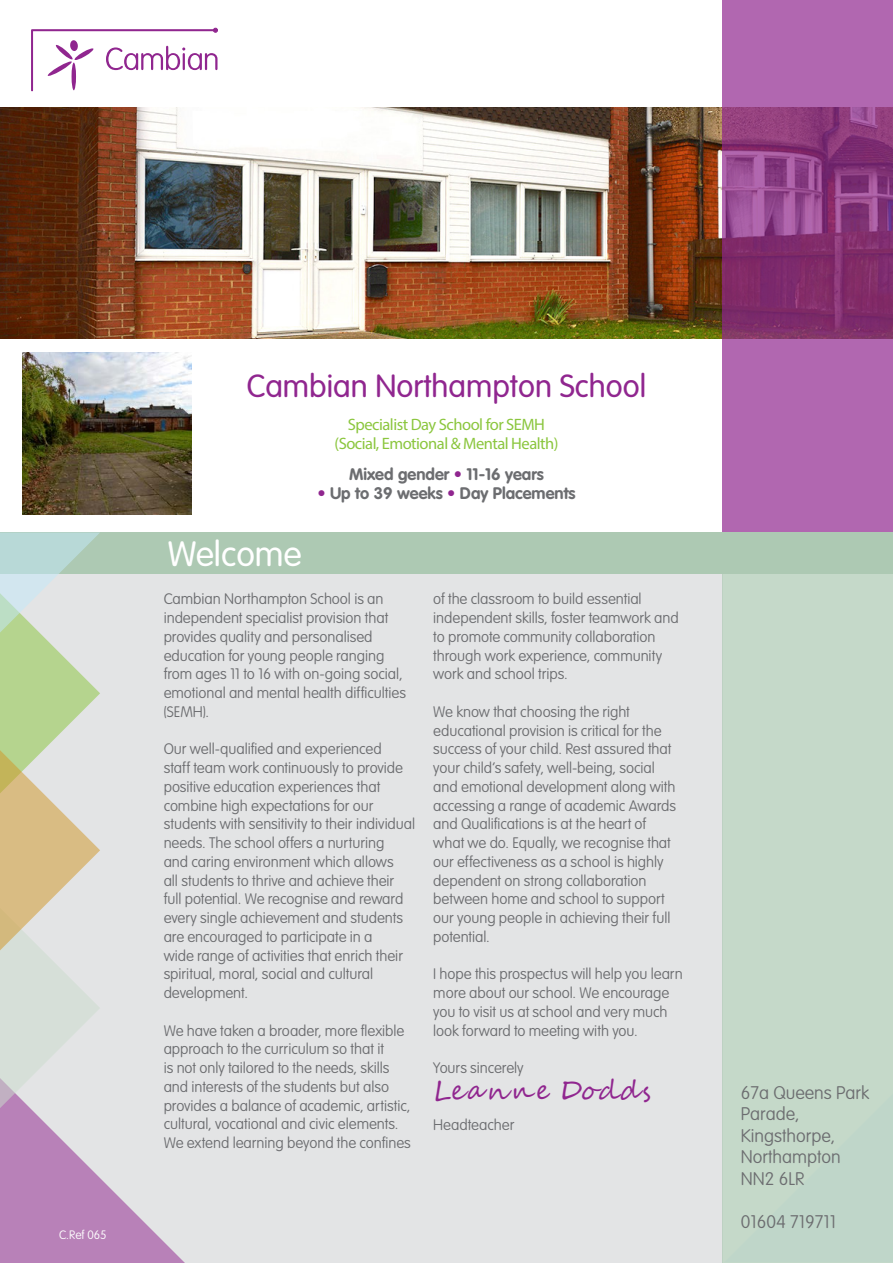
<style>
.page{position:relative;width:893px;height:1263px;background:#fff}
.page>*{position:absolute;margin:0;border:0;box-sizing:border-box;transform-origin:0 0}
._06_Spread_title{font:300 34.5px "VAG Rounded Std";color:#fff}
.t1{font:300 31.5px "VAG Rounded Std";color:#90268f}
._05_Body_text___2mm{font:27px "Segoe Script";letter-spacing:.085em;color:#90268f}
.t2{font:100 18px/21.6px "VAG Rounded Std";color:#6c6d70}
._06_Spread_title-2{font:16.5px "Myriad Pro";letter-spacing:-.03em;color:#8bc63e}
.Heading{font:700 16.5px "VAG Rounded Std";color:#6c6d70}
._05_Body_text___2mm-2{font:100 15px/18.8px "VAG Rounded Std";letter-spacing:-.005em;color:#6c6d70}
.t3{font:100 12px "VAG Rounded Std";color:#fff}
.s1{color:#90268f}
</style>
<div class="page">
<div style="left:0;top:534px;width:723px;height:729px;background:#e3e4e5"></div>
<svg style="left:0;top:1143px;width:185px;height:120px;fill:#b881b8"></svg>
<img style="left:0;top:108px;width:723px;height:230px">
<svg style="left:31px;top:28px;width:187px;height:63px"></svg>
<svg style="left:723px;top:0;width:170px;height:533px;background:#9f5298"></svg>
<img style="left:22px;top:352px;width:169px;height:162px">
<div style="left:0;top:533px;width:893px;height:41px;background:#adc9b3"></div>
<div style="left:723px;top:574px;width:170px;height:689px;background:#c5d9c9"></div>
<svg style="left:0;top:532px;width:100px;height:611px"></svg>
<p class="t3" style="left:59px;top:1227px;width:49px">C.Ref 065</p>
<p class="t1" style="left:247px;top:368px;width:401px">Cambian Northampton School</p>
<p class="_06_Spread_title-2" style="left:348px;top:414px;width:199px">Specialist Day School for SEMH</p>
<p class="_06_Spread_title-2" style="left:334px;top:434px;width:226px">(Social, Emotional &amp; Mental Health)</p>
<p class="_06_Spread_title" style="left:168px;top:534px;width:135px">Welcome</p>
<p class="Heading" style="left:349px;top:464px;width:196px">Mixed gender <span class="s1">•</span> 11-16 years</p>
<p class="Heading" style="left:317px;top:484px;width:260px"><span class="s1">•</span> Up to 39 weeks <span class="s1">•</span> Day Placements</p>
<p class="_05_Body_text___2mm-2" style="left:164px;top:590px;width:244px">Cambian Northampton School is an independent specialist provision that provides quality and personalised education for young people ranging from ages 11 to 16 with on-going social, emotional and mental health difficulties (SEMH).</p>
<p class="_05_Body_text___2mm-2" style="left:164px;top:740px;width:253px">Our well-qualified and experienced<br>staff team work continuously to provide positive education experiences that combine high expectations for our students with sensitivity to their individual needs. The school offers a nurturing<br>and caring environment which allows<br>all students to thrive and achieve their full potential. We recognise and reward every single achievement and students are encouraged to participate in a<br>wide range of activities that enrich their spiritual, moral, social and cultural development.</p>
<p class="_05_Body_text___2mm-2" style="left:164px;top:1021px;width:249px">We have taken a broader, more flexible approach to the curriculum so that it<br>is not only tailored to the needs, skills and interests of the students but also provides a balance of academic, artistic, cultural, vocational and civic elements.<br>We extend learning beyond the confines</p>
<p class="_05_Body_text___2mm-2" style="left:433px;top:590px;width:247px">of the classroom to build essential independent skills, foster teamwork and to promote community collaboration through work experience, community work and school trips.</p>
<p class="_05_Body_text___2mm-2" style="left:433px;top:703px;width:244px">We know that choosing the right educational provision is critical for the success of your child. Rest assured that your child’s safety, well-being, social and emotional development along with accessing a range of academic Awards and Qualifications is at the heart of what we do. Equally, we recognise that our effectiveness as a school is highly dependent on strong collaboration between home and school to support our young people in achieving their full potential.</p>
<p class="_05_Body_text___2mm-2" style="left:433px;top:965px;width:251px">I hope this prospectus will help you learn more about our school. We encourage you to visit us at school and very much look forward to meeting with you.</p>
<p class="_05_Body_text___2mm-2" style="left:433px;top:1059px;width:92px">Yours sincerely</p>
<p class="_05_Body_text___2mm" style="left:433px;top:1069px;width:219px">Leanne Dodds</p>
<p class="_05_Body_text___2mm-2" style="left:433px;top:1116px;width:83px">Headteacher</p>
<p class="t2" style="left:741px;top:1082px;width:130px">67a Queens Park<br>Parade,</p>
<p class="t2" style="left:741px;top:1125px;width:96px">Kingsthorpe,</p>
<p class="t2" style="left:741px;top:1147px;width:101px">Northampton</p>
<p class="t2" style="left:741px;top:1168px;width:65px">NN2 6LR</p>
<p class="t2" style="left:741px;top:1212px;width:97px">01604 719711</p>
</div>
